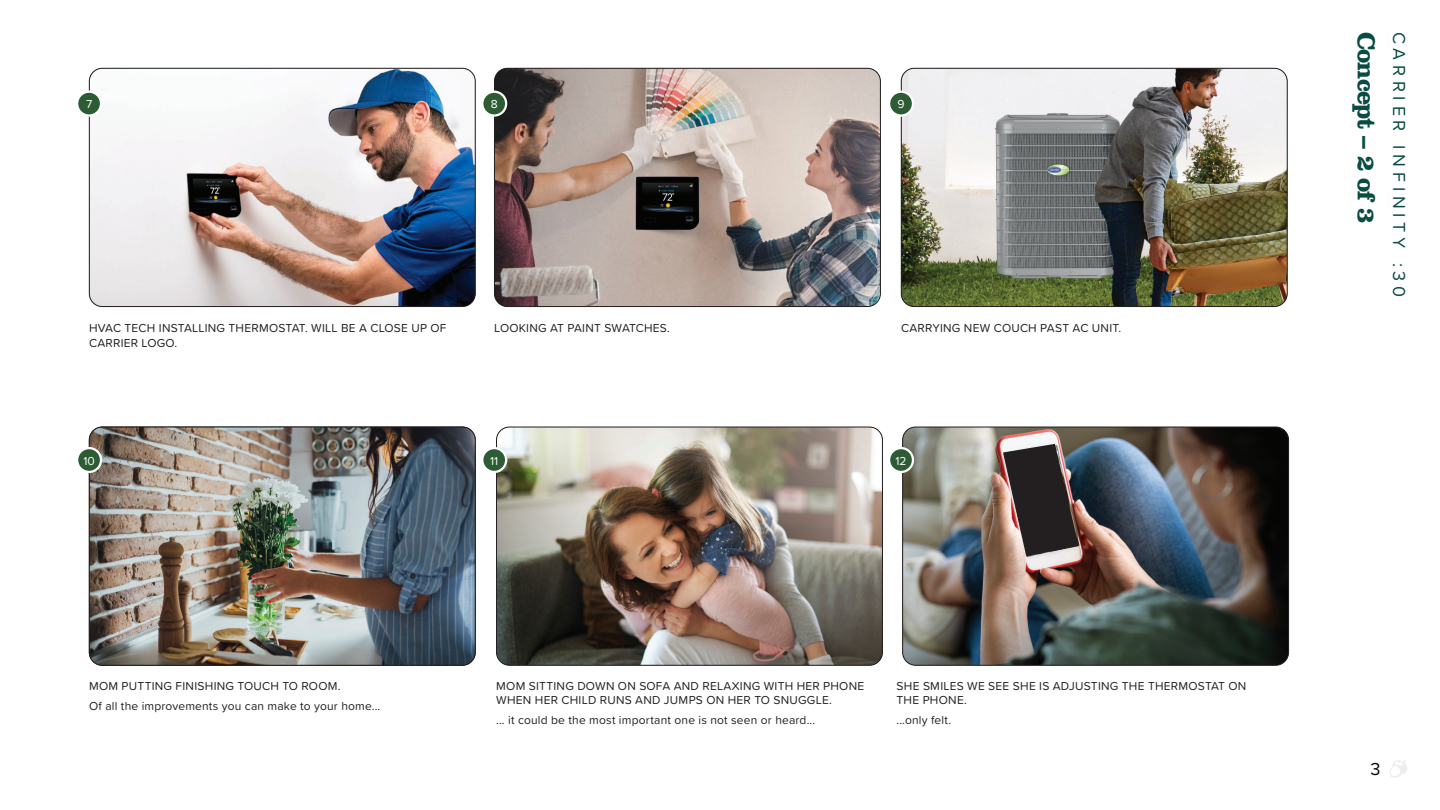
<style>
.page{position:relative;width:1440px;height:810px;background:#fff}
.page>*{position:absolute;margin:0;border:0;box-sizing:border-box;transform-origin:0 0}
.t1{font:700 25.5px "Clarendon LT Std";letter-spacing:-.035em;color:#094c44}
.t2{font:18px "Proxima Soft";letter-spacing:.265em;color:#094c44}
.t3{font:18px "Proxima Soft";color:#040503}
.t4{font:12px/13.5px "Proxima Soft";letter-spacing:.015em;color:#231f20}
.t5{font:12px "Proxima Soft";color:#fff}
</style>
<div class="page">
<img style="left:89px;top:68px;width:386px;height:239px">
<div style="left:89px;top:68px;width:386px;height:239px;border:1px solid #231f20;border-radius:13px"></div>
<img style="left:901px;top:68px;width:386px;height:239px">
<div style="left:901px;top:68px;width:386px;height:239px;border:1px solid #231f20;border-radius:13px"></div>
<img style="left:496px;top:427px;width:386px;height:238px">
<div style="left:496px;top:427px;width:386px;height:239px;border:1px solid #231f20;border-radius:13px"></div>
<img style="left:902px;top:427px;width:386px;height:238px">
<div style="left:902px;top:427px;width:386px;height:239px;border:1px solid #231f20;border-radius:13px"></div>
<img style="left:494px;top:68px;width:386px;height:239px">
<div style="left:494px;top:68px;width:386px;height:239px;border:1px solid #231f20;border-radius:13px"></div>
<img style="left:89px;top:427px;width:386px;height:238px;border-radius:13px">
<div style="left:89px;top:427px;width:386px;height:239px;border:1px solid #231f20;border-radius:13px"></div>
<div style="left:77px;top:448px;width:24px;height:24px;background:#2d5c34;border-radius:50%"></div>
<div style="left:76px;top:447px;width:26px;height:26px;border:2px solid #fff;border-radius:50%"></div>
<div style="left:482px;top:448px;width:24px;height:24px;background:#2d5c34;border-radius:50%"></div>
<div style="left:481px;top:447px;width:26px;height:26px;border:2px solid #fff;border-radius:50%"></div>
<div style="left:889px;top:448px;width:24px;height:24px;background:#2d5c34;border-radius:50%"></div>
<div style="left:888px;top:447px;width:26px;height:26px;border:2px solid #fff;border-radius:50%"></div>
<img style="left:633px;top:158px;width:114px;height:110px">
<img style="left:631px;top:173px;width:72px;height:61px">
<img style="left:1003px;top:444px;width:75px;height:112px">
<div style="left:77px;top:92px;width:24px;height:24px;background:#2d5c34;border-radius:50%"></div>
<div style="left:76px;top:91px;width:26px;height:26px;border:2px solid #fff;border-radius:50%"></div>
<div style="left:482px;top:92px;width:24px;height:24px;background:#2d5c34;border-radius:50%"></div>
<div style="left:481px;top:91px;width:26px;height:26px;border:2px solid #fff;border-radius:50%"></div>
<div style="left:889px;top:92px;width:24px;height:24px;background:#2d5c34;border-radius:50%"></div>
<div style="left:888px;top:91px;width:26px;height:26px;border:2px solid #fff;border-radius:50%"></div>
<svg style="left:1390px;top:760px;width:17px;height:18px"></svg>
<p class="t5" style="left:86px;top:95px;width:8px">7</p>
<p class="t5" style="left:491px;top:95px;width:8px">8</p>
<p class="t5" style="left:897px;top:95px;width:9px">9</p>
<p class="t4" style="left:89px;top:320px;width:359px;line-height:15px">HVAC TECH INSTALLING THERMOSTAT. WILL BE A CLOSE UP OF<br>CARRIER LOGO.</p>
<p class="t4" style="left:494px;top:321px;width:177px">LOOKING AT PAINT SWATCHES.</p>
<p class="t4" style="left:901px;top:321px;width:222px">CARRYING NEW COUCH PAST AC UNIT.</p>
<p class="t5" style="left:83px;top:452px;width:13px">10</p>
<p class="t5" style="left:490px;top:452px;width:10px">11</p>
<p class="t5" style="left:895px;top:452px;width:13px">12</p>
<p class="t4" style="left:89px;top:675px;width:293px;line-height:20.2px">MOM PUTTING FINISHING TOUCH TO ROOM.<br>Of all the improvements you can make to your home...</p>
<p class="t4" style="left:496px;top:679px;width:370px">MOM SITTING DOWN ON SOFA AND RELAXING WITH HER PHONE<br>WHEN HER CHILD RUNS AND JUMPS ON HER TO SNUGGLE.</p>
<p class="t4" style="left:496px;top:712px;width:320px">... it could be the most important one is not seen or heard...</p>
<p class="t4" style="left:896px;top:679px;width:351px">SHE SMILES WE SEE SHE IS ADJUSTING THE THERMOSTAT ON<br>THE PHONE.</p>
<p class="t4" style="left:896px;top:712px;width:56px">...only felt.</p>
<h1 class="t1" style="left:1381px;top:32px;width:193px;rotate:90deg">Concept – 2 of 3</h1>
<h2 class="t2" style="left:1412px;top:32px;width:267px;rotate:90deg">CARRIER INFINITY :30</h2>
<h2 class="t3" style="left:1370px;top:756px;width:12px">3</h2>
</div>
